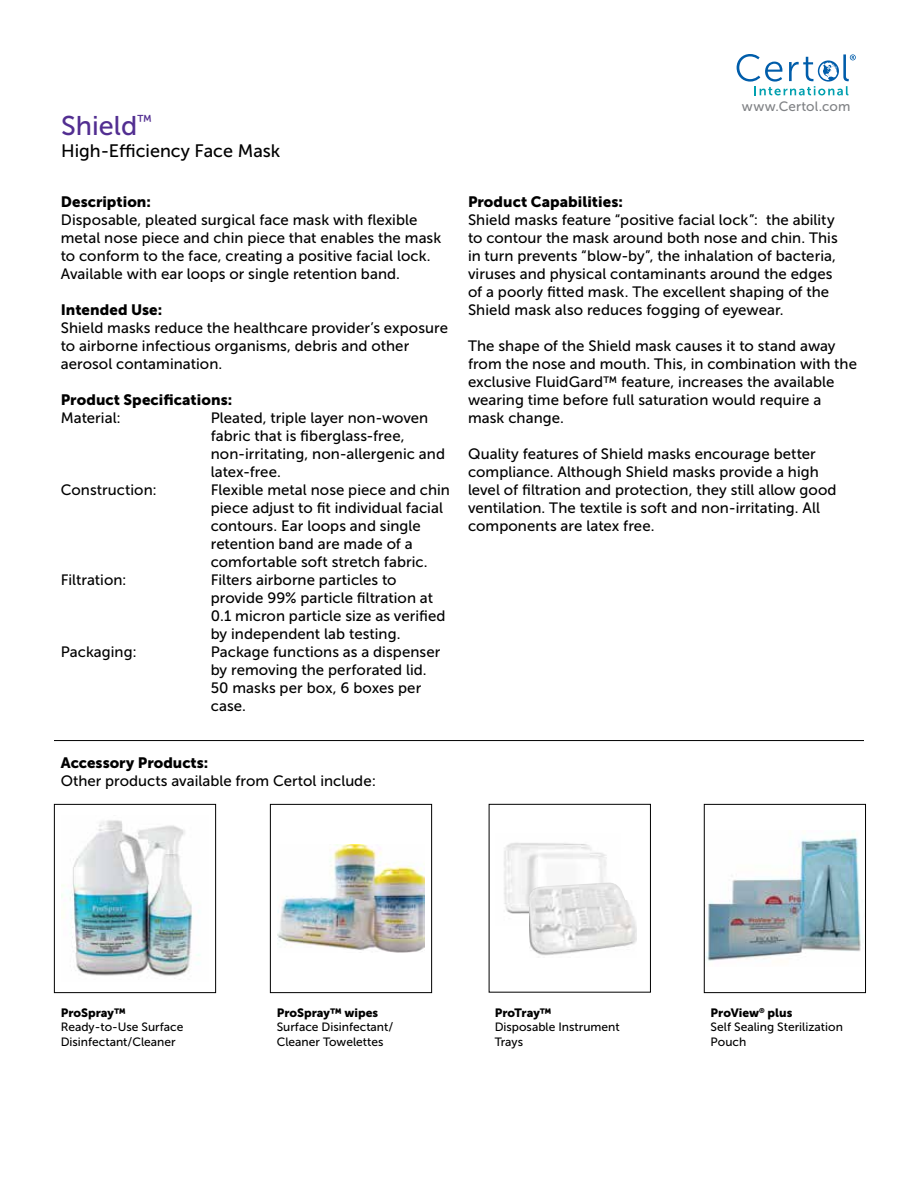
<style>
.page{position:relative;width:918px;height:1188px;background:#fff}
.page>*{position:absolute;margin:0;border:0;box-sizing:border-box;transform-origin:0 0}
.t1{font:27px "Museo Sans 500";color:#522e91}
.t2{font:18px "Museo Sans 500";color:#000}
.t3{font:15px/18px "Museo Sans 500";letter-spacing:.005em;color:#000}
.t4{font:15px "Museo Sans 900";letter-spacing:.005em;color:#000}
.t5{font:13.5px "Museo Sans 500";letter-spacing:.01em;color:#808285}
.t6{font:12px/14.4px "Museo Sans 500";color:#000}
.t7{font:12px "Museo Sans 900";color:#000}
</style>
<div class="page">
<hr style="left:54px;top:740px;width:810px;height:1px;background:#000">
<svg style="left:737px;top:54px;width:119px;height:41px"></svg>
<img style="left:504px;top:842px;width:107px;height:72px">
<div style="left:489px;top:804px;width:162px;height:189px;border:1px solid #000"></div>
<img style="left:536px;top:952px;width:41px;height:6px">
<img style="left:529px;top:883px;width:108px;height:69px">
<img style="left:62px;top:820px;width:138px;height:156px">
<div style="left:54px;top:804px;width:162px;height:189px;border:1px solid #000"></div>
<img style="left:278px;top:844px;width:146px;height:109px">
<div style="left:270px;top:804px;width:162px;height:189px;border:1px solid #000"></div>
<img style="left:706px;top:831px;width:155px;height:130px">
<div style="left:704px;top:804px;width:162px;height:189px;border:1px solid #000"></div>
<h1 class="t1" style="left:61px;top:111px;width:92px">Shield<sup>™</sup></h1>
<p class="t2" style="left:61px;top:141px;width:221px">High-Efficiency Face Mask</p>
<p class="t4" style="left:61px;top:193px;width:92px">Description:</p>
<p class="t3" style="left:61px;top:211px;width:382px">Disposable, pleated surgical face mask with flexible metal nose piece and chin piece that enables the mask to conform to the face, creating a positive facial lock.<br>Available with ear loops or single retention band.</p>
<p class="t4" style="left:61px;top:301px;width:103px">Intended Use:</p>
<p class="t3" style="left:61px;top:319px;width:389px">Shield masks reduce the healthcare provider’s exposure to airborne infectious organisms, debris and other aerosol contamination.</p>
<p class="t4" style="left:61px;top:391px;width:173px">Product Specifications:</p>
<p class="t3" style="left:61px;top:409px;width:62px">Material:</p>
<p class="t3" style="left:211px;top:409px;width:236px">Pleated, triple layer non-woven fabric that is fiberglass-free, non-irritating, non-allergenic and latex-free.</p>
<p class="t3" style="left:61px;top:481px;width:98px">Construction:</p>
<p class="t3" style="left:211px;top:481px;width:241px">Flexible metal nose piece and chin piece adjust to fit individual facial contours. Ear loops and single retention band are made of a comfortable soft stretch fabric.</p>
<p class="t3" style="left:61px;top:571px;width:67px">Filtration:</p>
<p class="t3" style="left:211px;top:571px;width:236px">Filters airborne particles to provide 99% particle filtration at<br>0.1 micron particle size as verified by independent lab testing.</p>
<p class="t3" style="left:61px;top:643px;width:78px">Packaging:</p>
<p class="t3" style="left:211px;top:643px;width:231px">Package functions as a dispenser by removing the perforated lid.<br>50 masks per box, 6 boxes per case.</p>
<p class="t4" style="left:61px;top:755px;width:149px">Accessory Products:</p>
<p class="t3" style="left:61px;top:772px;width:317px">Other products available from Certol include:</p>
<p class="t5" style="left:742px;top:99px;width:110px">www.Certol.com</p>
<p class="t4" style="left:468px;top:193px;width:156px">Product Capabilities:</p>
<p class="t3" style="left:468px;top:211px;width:371px">Shield masks feature “positive facial lock”: the ability to contour the mask around both nose and chin. This in turn prevents “blow-by”, the inhalation of bacteria, viruses and physical contaminants around the edges of a poorly fitted mask. The excellent shaping of the Shield mask also reduces fogging of eyewear.</p>
<p class="t3" style="left:468px;top:337px;width:391px">The shape of the Shield mask causes it to stand away from the nose and mouth. This, in combination with the exclusive FluidGard™ feature, increases the available wearing time before full saturation would require a mask change.</p>
<p class="t3" style="left:468px;top:445px;width:370px">Quality features of Shield masks encourage better compliance. Although Shield masks provide a high level of filtration and protection, they still allow good ventilation. The textile is soft and non-irritating. All components are latex free.</p>
<p class="t7" style="left:61px;top:1006px;width:67px">ProSpray™</p>
<p class="t6" style="left:61px;top:1020px;width:124px">Ready-to-Use Surface<br>Disinfectant/Cleaner</p>
<p class="t7" style="left:277px;top:1006px;width:103px">ProSpray™ wipes</p>
<p class="t6" style="left:277px;top:1020px;width:118px">Surface Disinfectant/<br>Cleaner Towelettes</p>
<p class="t7" style="left:495px;top:1006px;width:58px">ProTray™</p>
<p class="t6" style="left:495px;top:1020px;width:127px">Disposable Instrument<br>Trays</p>
<p class="t7" style="left:711px;top:1006px;width:83px">ProView<sup>®</sup> plus</p>
<p class="t6" style="left:711px;top:1020px;width:134px">Self Sealing Sterilization<br>Pouch</p>
</div>
